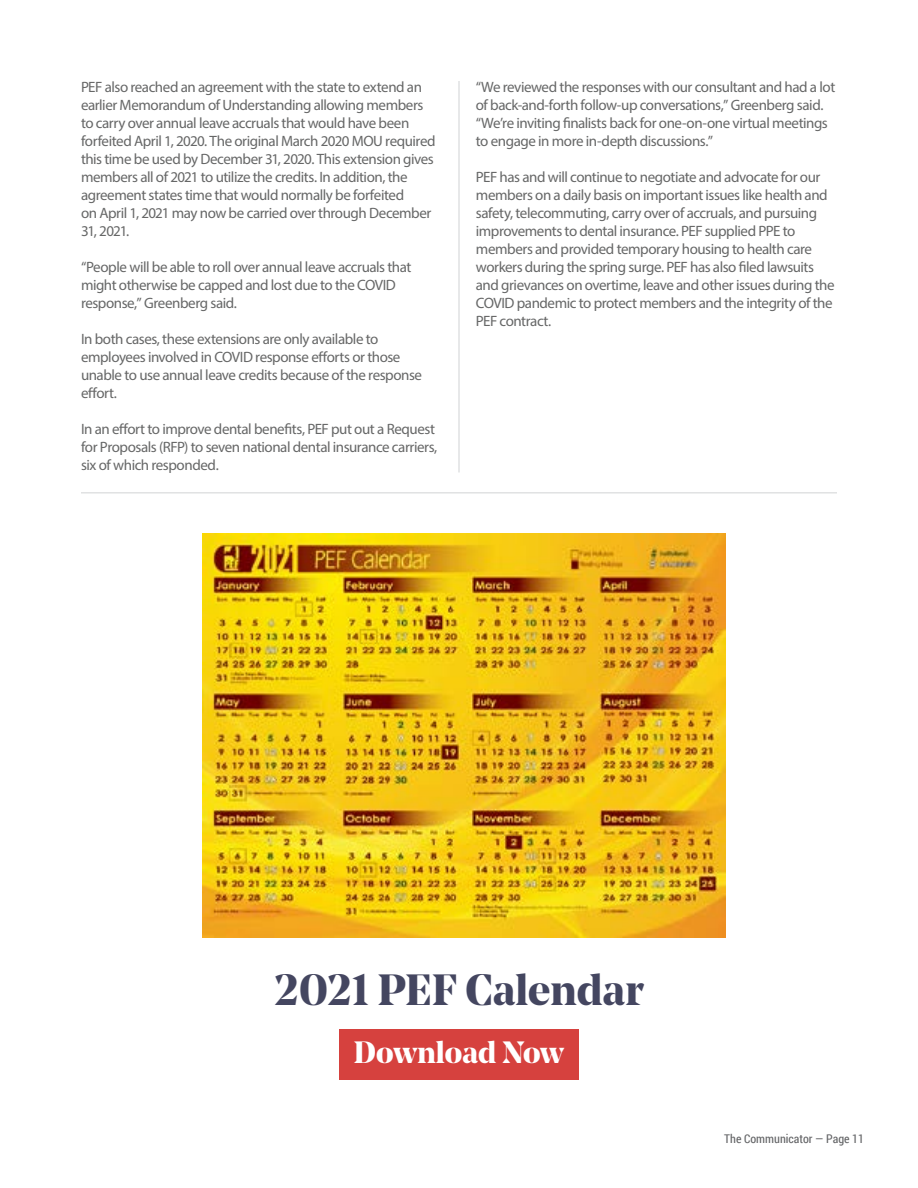
<style>
.page{position:relative;width:918px;height:1188px;background:#fff}
.page>*{position:absolute;margin:0;border:0;box-sizing:border-box;transform-origin:0 0}
.t1{font:700 43.5px "Noe Display";color:#444660}
.t2{font:700 30.6px "Noe Display";color:#fff}
.t3{font:15px/18px "Myriad Pro";letter-spacing:-.03em;color:#666767}
.t4{font:12px "Roboto Condensed";color:#636466}
</style>
<div class="page">
<hr style="left:459px;top:81px;width:1px;height:391px;background:#d1d3d4">
<hr style="left:81px;top:492px;width:756px;height:1px;background:#d1d3d4">
<img style="left:203px;top:534px;width:522px;height:404px">
<div style="left:339px;top:1029px;width:240px;height:51px;background:#d6413e"></div>
<p class="t3" style="left:81px;top:78px;width:356px">PEF also reached an agreement with the state to extend an earlier Memorandum of Understanding allowing members to carry over annual leave accruals that would have been forfeited April 1, 2020. The original March 2020 MOU required this time be used by December 31, 2020. This extension gives members all of 2021 to utilize the credits. In addition, the agreement states time that would normally be forfeited<br>on April 1, 2021 may now be carried over through December 31, 2021.</p>
<p class="t3" style="left:81px;top:258px;width:332px">“People will be able to roll over annual leave accruals that might otherwise be capped and lost due to the COVID response,” Greenberg said.</p>
<p class="t3" style="left:81px;top:330px;width:343px">In both cases, these extensions are only available to employees involved in COVID response efforts or those unable to use annual leave credits because of the response effort.</p>
<p class="t3" style="left:81px;top:420px;width:358px">In an effort to improve dental benefits, PEF put out a Request for Proposals (RFP) to seven national dental insurance carriers, six of which responded.</p>
<p class="t3" style="left:476px;top:78px;width:361px">“We reviewed the responses with our consultant and had a lot of back-and-forth follow-up conversations,” Greenberg said. “We’re inviting finalists back for one-on-one virtual meetings to engage in more in-depth discussions.”</p>
<p class="t3" style="left:476px;top:168px;width:360px">PEF has and will continue to negotiate and advocate for our members on a daily basis on important issues like health and safety, telecommuting, carry over of accruals, and pursuing improvements to dental insurance. PEF supplied PPE to members and provided temporary housing to health care workers during the spring surge. PEF has also filed lawsuits and grievances on overtime, leave and other issues during the COVID pandemic to protect members and the integrity of the PEF contract.</p>
<h1 class="t1" style="left:274px;top:961px;width:371px">2021 PEF Calendar</h1>
<h2 class="t2" style="left:354px;top:1033px;width:212px">Download Now</h2>
<p class="t4" style="left:724px;top:1130px;width:141px">The Communicator — Page 11</p>
</div>
